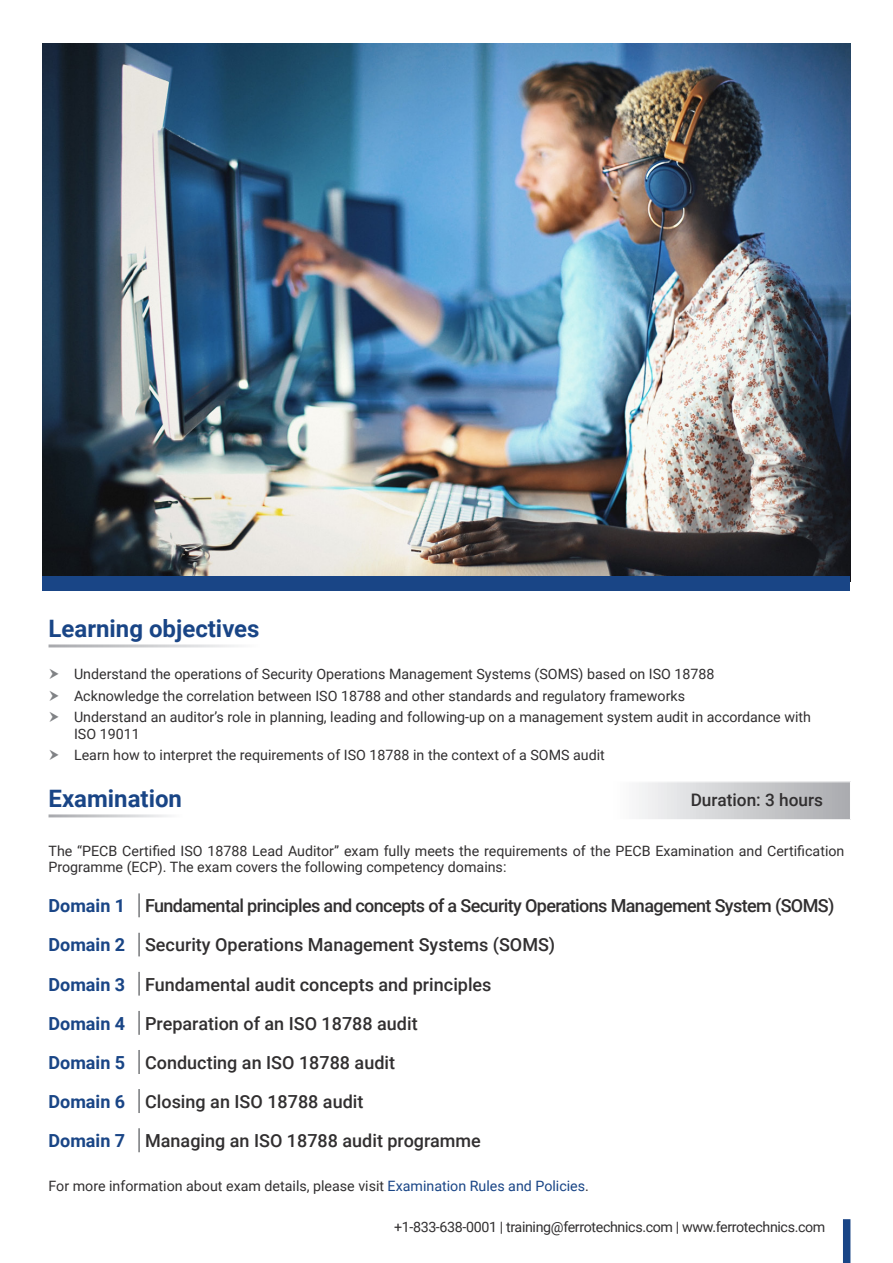
<style>
.page{position:relative;width:893px;height:1263px;background:#fff}
.page>*{position:absolute;margin:0;border:0;box-sizing:border-box;transform-origin:0 0}
.t1{font:700 24px "Roboto";color:#194586}
.t2{font:500 18px "Roboto";color:#312f30}
.t3{font:500 18px "Roboto";letter-spacing:-.035em;color:#312f30}
.t4{font:700 18px "Roboto";color:#194586}
.t5{font:500 17.25px "Roboto";color:#312f30}
.Bullet_Points{font:14.25px/17.1px "Roboto";color:#312f30}
.Bullet_Points-2{font:14.25px "Roboto";letter-spacing:-.025em;color:#312f30}
.s1{color:#194586}
</style>
<div class="page">
<img style="left:43px;top:43px;width:807px;height:533px">
<div style="left:843px;top:1219px;width:7px;height:44px;background:#194586"></div>
<div style="left:43px;top:576px;width:807px;height:14px;background:#194586"></div>
<svg style="left:639px;top:782px;width:211px;height:37px"></svg>
<hr style="left:138px;top:893px;width:2px;height:24px;background:#76787b">
<hr style="left:138px;top:932px;width:2px;height:25px;background:#76787b">
<hr style="left:138px;top:972px;width:2px;height:24px;background:#76787b">
<hr style="left:138px;top:1011px;width:2px;height:24px;background:#76787b">
<hr style="left:138px;top:1050px;width:2px;height:24px;background:#76787b">
<hr style="left:138px;top:1089px;width:2px;height:24px;background:#76787b">
<hr style="left:138px;top:1128px;width:2px;height:24px;background:#76787b">
<p class="t1" style="left:49px;top:612px;width:213px">Learning objectives</p>
<p class="Bullet_Points" style="left:74px;top:665px;width:642px">Understand the operations of Security Operations Management Systems (SOMS) based on ISO 18788</p>
<p class="Bullet_Points" style="left:74px;top:686px;width:612px">Acknowledge the correlation between ISO 18788 and other standards and regulatory frameworks</p>
<p class="Bullet_Points" style="left:74px;top:708px;width:738px">Understand an auditor’s role in planning, leading and following-up on a management system audit in accordance with<br>ISO 19011</p>
<p class="Bullet_Points" style="left:74px;top:746px;width:532px">Learn how to interpret the requirements of ISO 18788 in the context of a SOMS audit</p>
<p class="t1" style="left:49px;top:782px;width:135px">Examination</p>
<p class="t5" style="left:691px;top:788px;width:134px">Duration: 3 hours</p>
<p class="Bullet_Points" style="left:49px;top:842px;width:797px;line-height:16.5px">The “PECB Certified ISO 18788 Lead Auditor” exam fully meets the requirements of the PECB Examination and Certification<br>Programme (ECP). The exam covers the following competency domains:</p>
<p class="t4" style="left:49px;top:893px;width:78px">Domain 1</p>
<p class="t3" style="left:145px;top:893px;width:691px">Fundamental principles and concepts of a Security Operations Management System (SOMS)</p>
<p class="t4" style="left:49px;top:932px;width:78px">Domain 2</p>
<p class="t2" style="left:145px;top:932px;width:412px">Security Operations Management Systems (SOMS)</p>
<p class="t4" style="left:49px;top:971px;width:78px">Domain 3</p>
<p class="t2" style="left:145px;top:971px;width:348px">Fundamental audit concepts and principles</p>
<p class="t4" style="left:49px;top:1011px;width:78px">Domain 4</p>
<p class="t2" style="left:145px;top:1011px;width:274px">Preparation of an ISO 18788 audit</p>
<p class="t4" style="left:49px;top:1050px;width:78px">Domain 5</p>
<p class="t2" style="left:145px;top:1050px;width:252px">Conducting an ISO 18788 audit</p>
<p class="t4" style="left:49px;top:1089px;width:78px">Domain 6</p>
<p class="t2" style="left:145px;top:1089px;width:220px">Closing an ISO 18788 audit</p>
<p class="t4" style="left:49px;top:1128px;width:78px">Domain 7</p>
<p class="t2" style="left:145px;top:1128px;width:337px">Managing an ISO 18788 audit programme</p>
<p class="Bullet_Points" style="left:49px;top:1176px;width:542px">For more information about exam details, please visit <span class="s1">Examination Rules and Policies</span>.</p>
<p class="Bullet_Points-2" style="left:394px;top:1217px;width:433px">+1-833-638-0001 | training@ferrotechnics.com | www.ferrotechnics.com</p>
</div>
